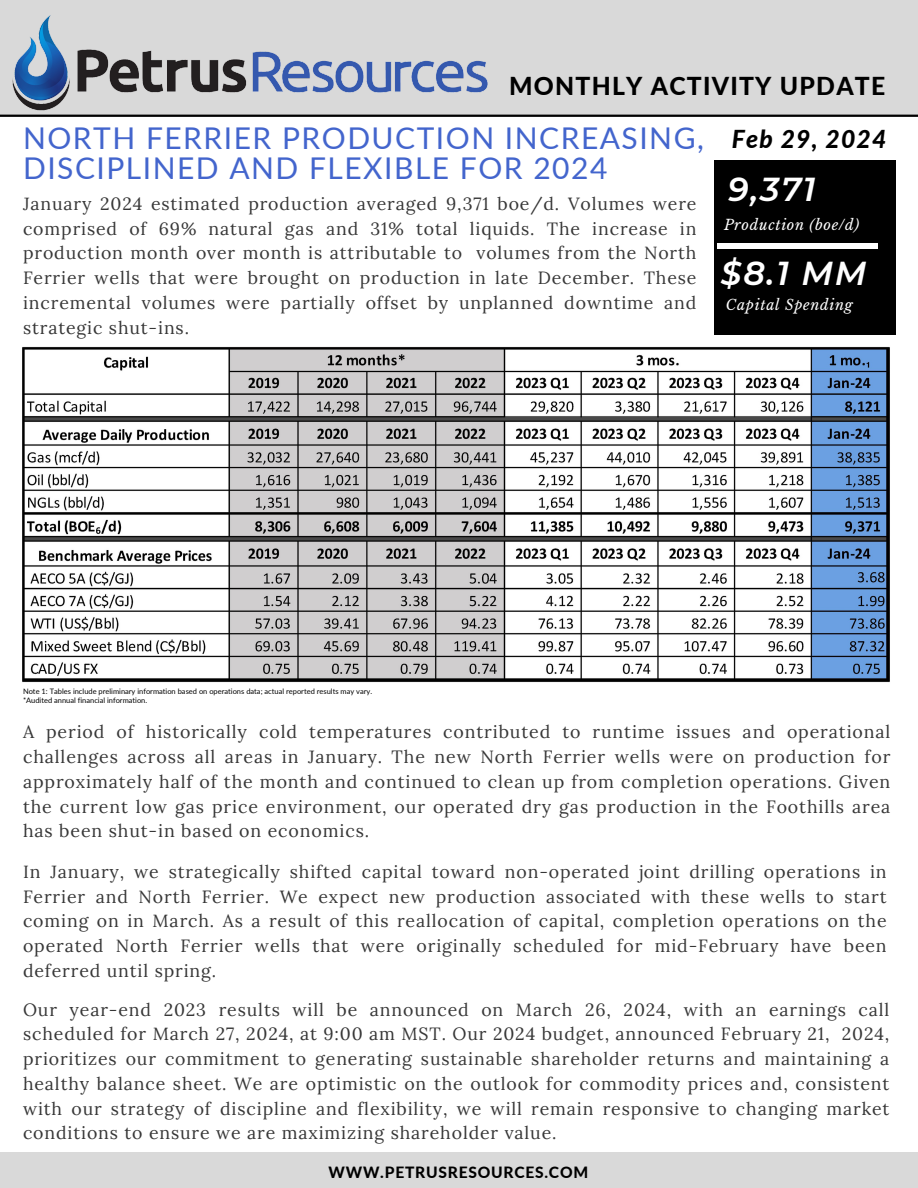
<style>
.page{position:relative;width:918px;height:1188px;background:#fff}
.page>*{position:absolute;margin:0;border:0;box-sizing:border-box;transform-origin:0 0}
.t1{font:italic 600 33.15px "Montserrat";color:#fff}
.t2{font:30px/30.3px "Lato";letter-spacing:.05em;color:#4365cd}
.t3{font:800 24.75px "Lato";letter-spacing:.05em;color:#000}
.t4{font:italic 800 24.75px "Lato";letter-spacing:.05em;color:#000}
.t5{font:17.7px/24.8px "Lora";letter-spacing:.05em;color:#373737;text-align:justify}
.t6{font:800 15.6px "Lato";letter-spacing:.05em;color:#000}
.t7{font:italic 14.4px "Libre Baskerville";letter-spacing:.05em;color:#fff}
.t8{font:7.5px/9px "Lato";color:#000}
</style>
<div class="page">
<div style="left:0;top:0;width:918px;height:123px;background:#d9d9d9"></div>
<hr style="left:0;top:115px;width:918px;height:2px;background:#000">
<div style="left:0;top:1152px;width:918px;height:36px;background:#d9d9d9"></div>
<img style="left:0;top:15px;width:500px;height:108px">
<div style="left:714px;top:160px;width:182px;height:181px;background:#000"></div>
<svg style="left:718px;top:243px;width:160px;height:6px"></svg>
<img style="left:22px;top:347px;width:868px;height:336px">
<h3 class="t3" style="left:509px;top:70px;width:378px">MONTHLY ACTIVITY UPDATE</h3>
<h1 class="t2" style="left:23px;top:122px;width:682px">NORTH FERRIER PRODUCTION INCREASING,<br>DISCIPLINED AND FLEXIBLE FOR 2024</h1>
<h6 class="t4" style="left:732px;top:123px;width:156px">Feb 29, 2024</h6>
<p class="t5" style="left:23px;top:191px;width:675px">January 2024 estimated production averaged 9,371 boe/d. Volumes were comprised of 69% natural gas and 31% total liquids. The increase in production month over month is attributable to volumes from the North Ferrier wells that were brought on production in late December. These incremental volumes were partially offset by unplanned downtime and strategic shut-ins.</p>
<h4 class="t1" style="left:728px;top:169px;width:89px">9,371</h4>
<p class="t7" style="left:724px;top:216px;width:137px">Production (boe/d)</p>
<h5 class="t1" style="left:721px;top:253px;width:147px">$8.1 MM</h5>
<h2 class="t7" style="left:726px;top:296px;width:128px">Capital Spending</h2>
<p class="t8" style="left:23px;top:687px;width:351px">Note 1: Tables include preliminary information based on operations data; actual reported results may vary. *Audited annual financial information.</p>
<p class="t5" style="left:23px;top:719px;width:869px">A period of historically cold temperatures contributed to runtime issues and operational challenges across all areas in January. The new North Ferrier wells were on production for approximately half of the month and continued to clean up from completion operations. Given the current low gas price environment, our operated dry gas production in the Foothills area has been shut-in based on economics.</p>
<h6 class="t5" style="left:23px;top:859px;width:865px">In January, we strategically shifted capital toward non-operated joint drilling operations in Ferrier and North Ferrier. We expect new production associated with these wells to start coming on in March. As a result of this reallocation of capital, completion operations on the operated North Ferrier wells that were originally scheduled for mid-February have been deferred until spring.</h6>
<h6 class="t5" style="left:23px;top:997px;width:868px">Our year-end 2023 results will be announced on March 26, 2024, with an earnings call scheduled for March 27, 2024, at 9:00 am MST. Our 2024 budget, announced February 21, 2024, prioritizes our commitment to generating sustainable shareholder returns and maintaining a healthy balance sheet. We are optimistic on the outlook for commodity prices and, consistent with our strategy of discipline and flexibility, we will remain responsive to changing market conditions to ensure we are maximizing shareholder value.</h6>
<p class="t6" style="left:329px;top:1162px;width:261px">WWW.PETRUSRESOURCES.COM</p>
</div>
